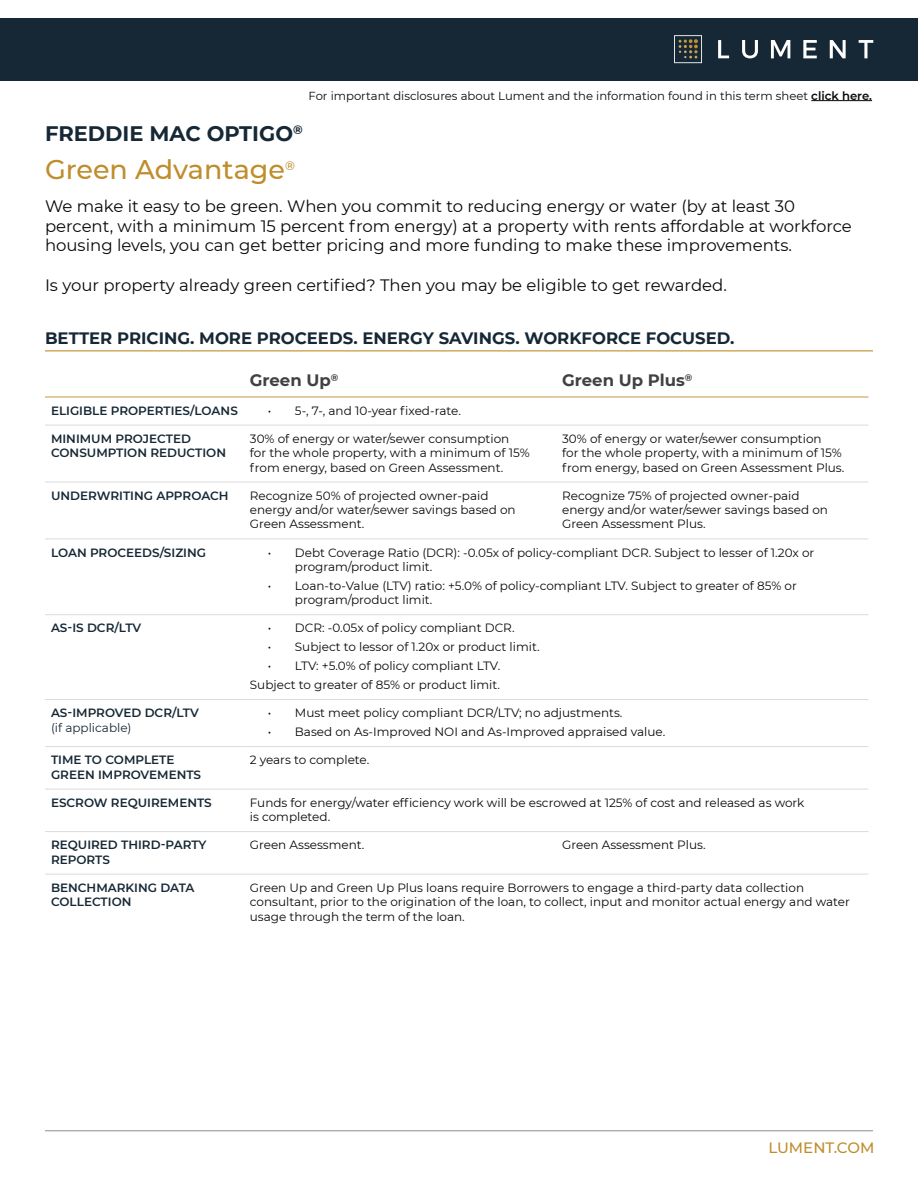
<style>
.page{position:relative;width:918px;height:1188px;background:#fff}
.page>*{position:absolute;margin:0;border:0;box-sizing:border-box;transform-origin:0 0}
.t1{font:500 27px "Montserrat";color:#bf8d2c}
.t2{font:700 21px "Montserrat";color:#162835}
.t3{font:16.5px/19.8px "Montserrat";color:#0a0807}
.t4{font:700 16.5px "Montserrat";color:#162835}
.t5{font:700 16.5px "Montserrat";color:#414042}
.t6{font:500 15px "Montserrat";color:#bf8d2c}
.t7{font:12px/14.4px "Montserrat";color:#0a0807}
.t8{font:600 12px/14.4px "Montserrat";color:#162835}
.t9{font:12px "Montserrat";color:#162835}
.t10{font:11.7px "Montserrat";color:#0a0807}
.s1{font-weight:600}
</style>
<div class="page">
<div style="left:0;top:18px;width:918px;height:63px;background:#162835"></div>
<svg style="left:674px;top:35px;width:28px;height:28px"></svg>
<svg style="left:718px;top:40px;width:11px;height:18px"></svg>
<svg style="left:742px;top:40px;width:16px;height:18px"></svg>
<svg style="left:771px;top:40px;width:19px;height:18px"></svg>
<svg style="left:830px;top:40px;width:16px;height:18px"></svg>
<svg style="left:859px;top:40px;width:14px;height:18px"></svg>
<svg style="left:803px;top:40px;width:14px;height:18px"></svg>
<hr style="left:45px;top:1130px;width:828px;height:1px;background:#9a9a9c">
<hr style="left:45px;top:482px;width:199px;height:1px;background:#dcdbdc">
<hr style="left:244px;top:482px;width:312px;height:1px;background:#dcdbdc">
<hr style="left:556px;top:482px;width:312px;height:1px;background:#dcdbdc">
<hr style="left:45px;top:539px;width:199px;height:1px;background:#dcdbdc">
<hr style="left:244px;top:539px;width:312px;height:1px;background:#dcdbdc">
<hr style="left:556px;top:539px;width:312px;height:1px;background:#dcdbdc">
<hr style="left:45px;top:614px;width:199px;height:1px;background:#dcdbdc">
<hr style="left:244px;top:614px;width:312px;height:1px;background:#dcdbdc">
<hr style="left:556px;top:614px;width:312px;height:1px;background:#dcdbdc">
<hr style="left:45px;top:699px;width:199px;height:1px;background:#dcdbdc">
<hr style="left:244px;top:699px;width:312px;height:1px;background:#dcdbdc">
<hr style="left:556px;top:699px;width:312px;height:1px;background:#dcdbdc">
<hr style="left:45px;top:746px;width:199px;height:1px;background:#dcdbdc">
<hr style="left:244px;top:746px;width:312px;height:1px;background:#dcdbdc">
<hr style="left:556px;top:746px;width:312px;height:1px;background:#dcdbdc">
<hr style="left:45px;top:789px;width:199px;height:1px;background:#dcdbdc">
<hr style="left:244px;top:789px;width:312px;height:1px;background:#dcdbdc">
<hr style="left:556px;top:789px;width:312px;height:1px;background:#dcdbdc">
<hr style="left:45px;top:831px;width:199px;height:1px;background:#dcdbdc">
<hr style="left:244px;top:831px;width:312px;height:1px;background:#dcdbdc">
<hr style="left:556px;top:831px;width:312px;height:1px;background:#dcdbdc">
<hr style="left:45px;top:874px;width:199px;height:1px;background:#dcdbdc">
<hr style="left:244px;top:874px;width:312px;height:1px;background:#dcdbdc">
<hr style="left:556px;top:874px;width:312px;height:1px;background:#dcdbdc">
<hr style="left:45px;top:425px;width:199px;height:1px;background:#dcdbdc">
<hr style="left:244px;top:425px;width:312px;height:1px;background:#dcdbdc">
<hr style="left:556px;top:425px;width:312px;height:1px;background:#dcdbdc">
<hr style="left:45px;top:396px;width:199px;height:2px;background:#cca359">
<hr style="left:244px;top:396px;width:312px;height:2px;background:#cca359">
<hr style="left:556px;top:396px;width:312px;height:2px;background:#cca359">
<hr style="left:45px;top:350px;width:828px;height:1px;background:#bf8d2c">
<hr style="left:811px;top:100px;width:61px;height:1px;background:#0a0807">
<p class="t10" style="left:309px;top:88px;width:565px">For important disclosures about Lument and the information found in this term sheet <span class="s1">click here.</span></p>
<h2 class="t2" style="left:45px;top:118px;width:259px">FREDDIE MAC OPTIGO<sup>®</sup></h2>
<h1 class="t1" style="left:45px;top:150px;width:251px">Green Advantage<sup>®</sup></h1>
<p class="t3" style="left:45px;top:196px;width:808px">We make it easy to be green. When you commit to reducing energy or water (by at least 30 percent, with a minimum 15 percent from energy) at a property with rents affordable at workforce housing levels, you can get better pricing and more funding to make these improvements.</p>
<h3 class="t3" style="left:45px;top:275px;width:683px">Is your property already green certified? Then you may be eligible to get rewarded.</h3>
<h3 class="t4" style="left:45px;top:326px;width:691px">BETTER PRICING. MORE PROCEEDS. ENERGY SAVINGS. WORKFORCE FOCUSED.</h3>
<h3 class="t5" style="left:250px;top:369px;width:90px">Green Up<sup>®</sup></h3>
<h3 class="t5" style="left:562px;top:369px;width:132px">Green Up Plus<sup>®</sup></h3>
<p class="t8" style="left:51px;top:403px;width:188px">ELIGIBLE PROPERTIES/LOANS</p>
<p class="t7" style="left:268px;top:403px;width:195px">• 5-, 7-, and 10-year fixed-rate.</p>
<p class="t8" style="left:51px;top:431px;width:177px">MINIMUM PROJECTED<br>CONSUMPTION REDUCTION</p>
<p class="t7" style="left:250px;top:431px;width:281px">30% of energy or water/sewer consumption<br>for the whole property, with a minimum of 15% from energy, based on Green Assessment.</p>
<p class="t7" style="left:562px;top:431px;width:284px">30% of energy or water/sewer consumption<br>for the whole property, with a minimum of 15% from energy, based on Green Assessment Plus.</p>
<p class="t8" style="left:51px;top:488px;width:179px">UNDERWRITING APPROACH</p>
<p class="t7" style="left:250px;top:488px;width:267px">Recognize 50% of projected owner-paid energy and/or water/sewer savings based on<br>Green Assessment.</p>
<p class="t7" style="left:562px;top:488px;width:267px">Recognize 75% of projected owner-paid energy and/or water/sewer savings based on<br>Green Assessment Plus.</p>
<p class="t8" style="left:51px;top:545px;width:157px">LOAN PROCEEDS/SIZING</p>
<p class="t7" style="left:295px;top:545px;width:521px;text-indent:-27px">• Debt Coverage Ratio (DCR): -0.05x of policy-compliant DCR. Subject to lesser of 1.20x or program/product limit.</p>
<p class="t7" style="left:295px;top:578px;width:503px;text-indent:-27px">• Loan-to-Value (LTV) ratio: +5.0% of policy-compliant LTV. Subject to greater of 85% or program/product limit.</p>
<p class="t8" style="left:51px;top:620px;width:92px">AS-IS DCR/LTV</p>
<p class="t7" style="left:268px;top:620px;width:248px">• DCR: -0.05x of policy compliant DCR.</p>
<p class="t7" style="left:268px;top:639px;width:273px">• Subject to lessor of 1.20x or product limit.</p>
<p class="t7" style="left:250px;top:656px;width:252px;line-height:18.9px;text-align:right">• LTV: +5.0% of policy compliant LTV.<br>Subject to greater of 85% or product limit.</p>
<p class="t8" style="left:51px;top:705px;width:149px">AS-IMPROVED DCR/LTV</p>
<p class="t9" style="left:51px;top:719px;width:82px">(if applicable)</p>
<p class="t7" style="left:268px;top:705px;width:356px">• Must meet policy compliant DCR/LTV; no adjustments.</p>
<p class="t7" style="left:268px;top:724px;width:399px">• Based on As-Improved NOI and As-Improved appraised value.</p>
<p class="t8" style="left:51px;top:752px;width:152px">TIME TO COMPLETE<br>GREEN IMPROVEMENTS</p>
<p class="t7" style="left:250px;top:752px;width:121px">2 years to complete.</p>
<p class="t8" style="left:51px;top:795px;width:162px">ESCROW REQUIREMENTS</p>
<p class="t7" style="left:250px;top:795px;width:556px">Funds for energy/water efficiency work will be escrowed at 125% of cost and released as work is completed.</p>
<p class="t8" style="left:51px;top:837px;width:157px">REQUIRED THIRD-PARTY<br>REPORTS</p>
<p class="t7" style="left:250px;top:837px;width:116px">Green Assessment.</p>
<p class="t7" style="left:562px;top:837px;width:145px">Green Assessment Plus.</p>
<p class="t8" style="left:51px;top:880px;width:145px">BENCHMARKING DATA<br>COLLECTION</p>
<p class="t7" style="left:250px;top:880px;width:602px">Green Up and Green Up Plus loans require Borrowers to engage a third-party data collection consultant, prior to the origination of the loan, to collect, input and monitor actual energy and water usage through the term of the loan.</p>
<p class="t6" style="left:768px;top:1137px;width:108px">LUMENT.COM</p>
</div>
